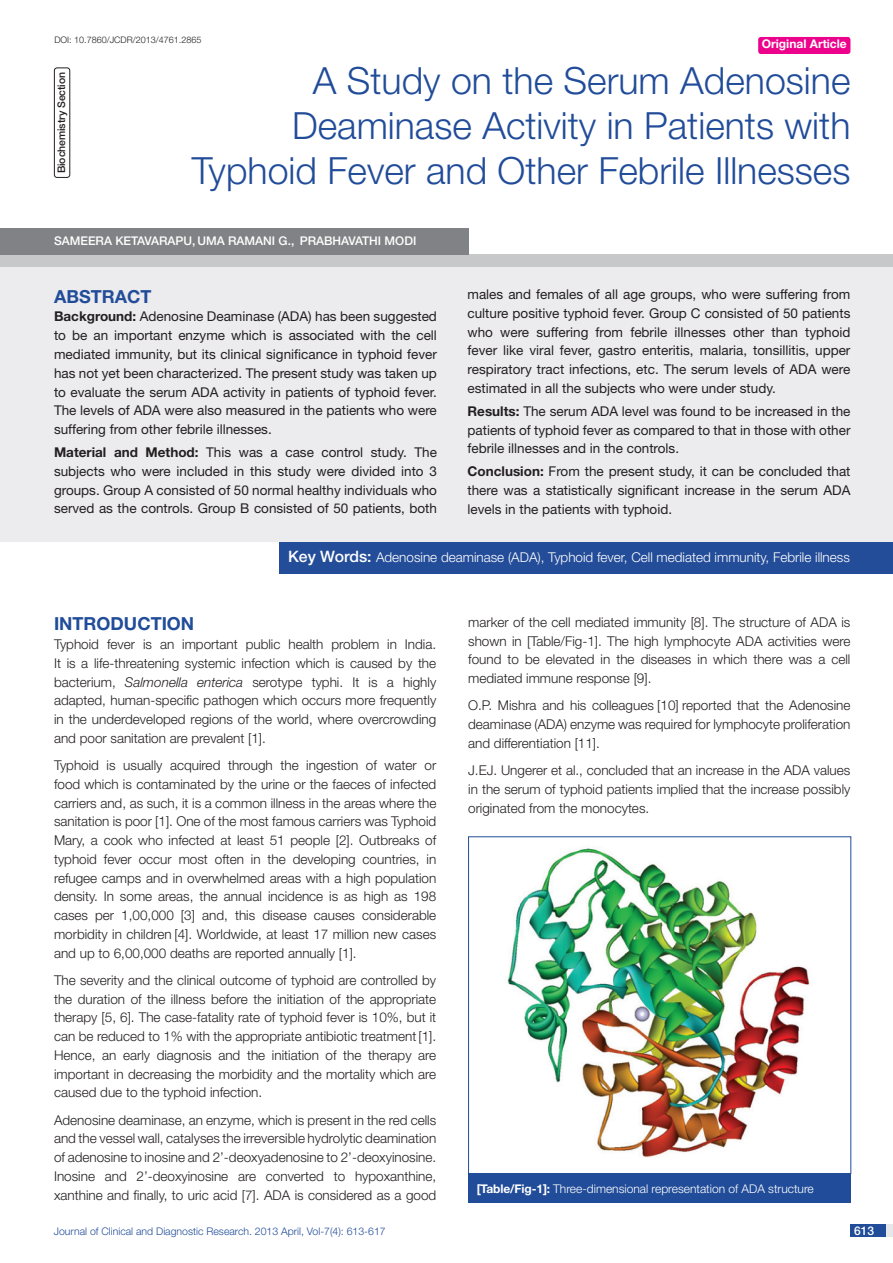
<style>
.page{position:relative;width:893px;height:1263px;background:#fff}
.page>*{position:absolute;margin:0;border:0;box-sizing:border-box;transform-origin:0 0}
.t1{font:300 37.5px/45px "Helvetica Neue";color:#214c99;text-align:right}
.Level_1{font:700 18px "Helvetica Neue";color:#214c99}
.Abstract_head{font:700 18px "Helvetica Neue";color:#214c99}
.Body_text{font:300 13.5px/18.8px "Helvetica Neue";color:#231f20;text-align:justify}
.Abstract_text{font:13.5px/18.8px "Helvetica Neue";color:#231f20;text-align:justify}
.t2{font:300 13.5px "Helvetica Neue";color:#fff}
.Table_text{font:300 12px "Helvetica Neue";color:#fff}
.Author{font:500 12px "Helvetica Neue";color:#fff}
.t3{font:700 12px "Helvetica Neue";color:#fff}
.t4{font:300 10.5px "Helvetica Neue";color:#214c99}
.t5{font:500 10.5px "Helvetica Neue";letter-spacing:-.01em;color:#231f20}
.DOI{font:300 9px "Helvetica Neue";color:#231f20}
.s1{color:#244d99}
.s2{font-weight:700}
.s3{font-weight:500;font-size:15.75px}
.s4{font-style:italic}
</style>
<div class="page">
<div style="left:850px;top:1224px;width:43px;height:13px;background:#e6e7e9"></div>
<div style="left:850px;top:1224px;width:35px;height:13px;background:#214c99"></div>
<div style="left:758px;top:37px;width:92px;height:17px;background:#ed028c;border-radius:3px"></div>
<div style="left:0;top:267px;width:893px;height:275px;background:#ececee"></div>
<div style="left:0;top:254px;width:893px;height:12px;background:#c7c8ca"></div>
<div style="left:280px;top:542px;width:613px;height:31px;background:#244d99"></div>
<div style="left:54px;top:68px;width:16px;height:110px;border:1px solid #231f20;border-radius:3px"></div>
<div style="left:0;top:228px;width:468px;height:27px;background:#808285"></div>
<div style="left:468px;top:1173px;width:382px;height:30px;background:#214c99"></div>
<img style="left:507px;top:848px;width:303px;height:309px">
<div style="left:468px;top:836px;width:383px;height:338px;border:1px solid #214c99"></div>
<p class="DOI" style="left:54px;top:35px;width:148px">DOI: 10.7860/JCDR/2013/4761.2865</p>
<p class="t1" style="left:192px;top:57px;width:660px">A Study on the Serum Adenosine<br>Deaminase Activity in Patients with<br>Typhoid Fever and Other Febrile Illnesses</p>
<p class="t3" style="left:762px;top:37px;width:87px">Original Article</p>
<p class="t5" style="left:55px;top:173px;width:103px;rotate:-90deg">BIOCHEMISTRY SECTION</p>
<p class="Author" style="left:54px;top:233px;width:364px">SAMEERA KETAVARAPU, UMA RAMANI G., PRABHAVATHI MODI</p>
<p class="Abstract_head" style="left:54px;top:285px;width:99px">ABST<span class="s1">RAC</span>T</p>
<p class="Abstract_text" style="left:54px;top:307px;width:384px"><span class="s2">Background:</span> Adenosine Deaminase (ADA) has been suggested to be an important enzyme which is associated with the cell mediated immunity, but its clinical significance in typhoid fever has not yet been characterized. The present study was taken up to evaluate the serum ADA activity in patients of typhoid fever.<br>The levels of ADA were also measured in the patients who were suffering from other febrile illnesses.</p>
<p class="Abstract_text" style="left:54px;top:443px;width:384px"><span class="s2">Material and Method:</span> This was a case control study. The subjects who were included in this study were divided into 3 groups. Group A consisted of 50 normal healthy individuals who served as the controls. Group B consisted of 50 patients, both</p>
<p class="Abstract_text" style="left:468px;top:285px;width:384px">males and females of all age groups, who were suffering from culture positive typhoid fever. Group C consisted of 50 patients who were suffering from febrile illnesses other than typhoid fever like viral fever, gastro enteritis, malaria, tonsillitis, upper respiratory tract infections, etc. The serum levels of ADA were estimated in all the subjects who were under study.</p>
<p class="Abstract_text" style="left:468px;top:402px;width:384px"><span class="s2">Results:</span> The serum ADA level was found to be increased in the patients of typhoid fever as compared to that in those with other febrile illnesses and in the controls.</p>
<p class="Abstract_text" style="left:468px;top:462px;width:384px"><span class="s2">Conclusion:</span> From the present study, it can be concluded that there was a statistically significant increase in the serum ADA levels in the patients with typhoid.</p>
<p class="t2" style="left:288px;top:548px;width:563px"><span class="s3">KEY WORDS:</span> Adenosine deaminase (ADA), Typhoid fever, Cell mediated immunity, Febrile illness</p>
<p class="Level_1" style="left:54px;top:613px;width:142px">INTRODUCTION</p>
<p class="Body_text" style="left:54px;top:635px;width:384px">Typhoid fever is an important public health problem in India.<br>It is a life-threatening systemic infection which is caused by the bacterium, <span class="s4">Salmonella enterica</span> serotype typhi. It is a highly adapted, human-specific pathogen which occurs more frequently in the underdeveloped regions of the world, where overcrowding and poor sanitation are prevalent [1].</p>
<p class="Body_text" style="left:54px;top:756px;width:384px">Typhoid is usually acquired through the ingestion of water or food which is contaminated by the urine or the faeces of infected carriers and, as such, it is a common illness in the areas where the sanitation is poor [1]. One of the most famous carriers was Typhoid Mary, a cook who infected at least 51 people [2]. Outbreaks of typhoid fever occur most often in the developing countries, in refugee camps and in overwhelmed areas with a high population density. In some areas, the annual incidence is as high as 198 cases per 1,00,000 [3] and, this disease causes considerable morbidity in children [4]. Worldwide, at least 17 million new cases and up to 6,00,000 deaths are reported annually [1].</p>
<p class="Body_text" style="left:54px;top:970px;width:384px">The severity and the clinical outcome of typhoid are controlled by the duration of the illness before the initiation of the appropriate therapy [5, 6]. The case-fatality rate of typhoid fever is 10%, but it can be reduced to 1% with the appropriate antibiotic treatment [1].<br>Hence, an early diagnosis and the initiation of the therapy are important in decreasing the morbidity and the mortality which are caused due to the typhoid infection.</p>
<p class="Body_text" style="left:54px;top:1110px;width:384px">Adenosine deaminase, an enzyme, which is present in the red cells and the vessel wall, catalyses the irreversible hydrolytic deamination of adenosine to inosine and 2’-deoxyadenosine to 2’-deoxyinosine.<br>Inosine and 2’-deoxyinosine are converted to hypoxanthine, xanthine and finally, to uric acid [7]. ADA is considered as a good</p>
<p class="Body_text" style="left:468px;top:612px;width:384px">marker of the cell mediated immunity [8]. The structure of ADA is shown in [Table/Fig-1]. The high lymphocyte ADA activities were found to be elevated in the diseases in which there was a cell mediated immune response [9].</p>
<p class="Body_text" style="left:468px;top:696px;width:384px">O.P. Mishra and his colleagues [10] reported that the Adenosine deaminase (ADA) enzyme was required for lymphocyte proliferation and differentiation [11].</p>
<p class="Body_text" style="left:468px;top:761px;width:384px">J.EJ. Ungerer et al., concluded that an increase in the ADA values in the serum of typhoid patients implied that the increase possibly originated from the monocytes.</p>
<p class="Table_text" style="left:477px;top:1181px;width:339px"><span class="s2">[Table/Fig-1]:</span> Three-dimensional representation of ADA structure</p>
<p class="t4" style="left:54px;top:1225px;width:333px">Journal of Clinical and Diagnostic Research. 2013 April, Vol-7(4): 613-617</p>
<p class="Author" style="left:854px;top:1223px;width:22px">613</p>
</div>
